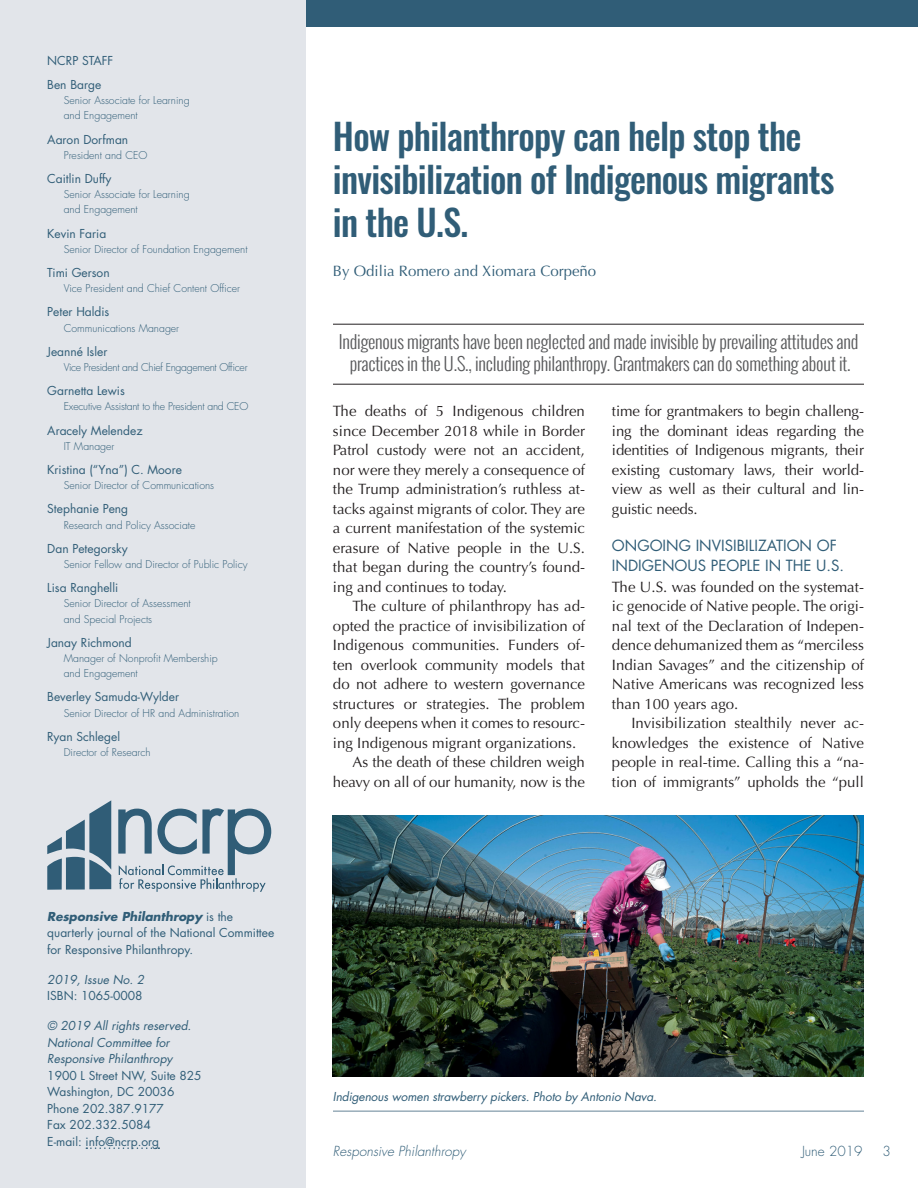
<style>
.page{position:relative;width:918px;height:1188px;background:#fff}
.page>*{position:absolute;margin:0;border:0;box-sizing:border-box;transform-origin:0 0}
.headline{font:500 36px/43.2px "Oswald";letter-spacing:-.02em;color:#305d77}
.t1{font:300 18px/22.5px "Oswald";letter-spacing:-.01em;color:#57585a;text-align:center}
.running_text{font:15px/19.5px "Optima";letter-spacing:-.01em;color:#231f20;text-align:justify}
.no_indent{font:15px/19.5px "Optima";color:#231f20;text-align:justify}
.t2{font:15px/19.5px "Futura";color:#305d77}
.byline{font:15px "Optima";color:#305d77}
.t3{font:italic 300 13.5px "Futura";color:#305d77}
.t4{font:300 13.5px "Futura";color:#305d77}
.t5{font:12px/16.5px "Futura";color:#305d77}
.t6{font:italic 12px "Futura";color:#305d77}
.t7{font:italic 700 12px "Futura";color:#305d77}
.t8{font:300 10.5px/15.1px "Futura";color:#305d77}
.t9{font:300 10.5px "Futura";letter-spacing:-.03em;color:#305d77}
.t10{font:300 10.5px "Futura";letter-spacing:-.02em;color:#305d77}
.s1{font-weight:400;font-style:normal}
</style>
<div class="page">
<div style="left:0;top:0;width:918px;height:27px;background:#305d77"></div>
<div style="left:0;top:0;width:306px;height:1188px;background:#e2e5ea"></div>
<svg style="left:118px;top:808px;width:153px;height:84px"></svg>
<svg style="left:47px;top:800px;width:64px;height:90px"></svg>
<svg style="left:86px;top:1147px;width:73px;height:2px"></svg>
<hr style="left:333px;top:324px;width:531px;height:1px;background:#231f20">
<hr style="left:333px;top:384px;width:531px;height:1px;background:#231f20">
<img style="left:333px;top:815px;width:531px;height:261px">
<hr style="left:333px;top:1111px;width:531px;height:1px;background:#658397">
<p class="t5" style="left:47px;top:52px;width:68px">NCRP STAFF</p>
<p class="t5" style="left:47px;top:76px;width:56px">Ben Barge</p>
<p class="t8" style="left:64px;top:93px;width:127px">Senior Associate for Learning and Engagement</p>
<p class="t5" style="left:47px;top:131px;width:83px">Aaron Dorfman</p>
<p class="t8" style="left:64px;top:148px;width:85px">President and CEO</p>
<p class="t5" style="left:47px;top:170px;width:66px">Caitlin Duffy</p>
<p class="t8" style="left:64px;top:187px;width:127px">Senior Associate for Learning and Engagement</p>
<p class="t5" style="left:47px;top:225px;width:61px">Kevin Faria</p>
<p class="t8" style="left:64px;top:242px;width:185px">Senior Director of Foundation Engagement</p>
<p class="t5" style="left:47px;top:264px;width:64px">Timi Gerson</p>
<p class="t8" style="left:64px;top:281px;width:178px">Vice President and Chief Content Officer</p>
<p class="t5" style="left:47px;top:304px;width:64px">Peter Haldis</p>
<p class="t8" style="left:64px;top:321px;width:117px">Communications Manager</p>
<p class="t5" style="left:47px;top:343px;width:62px">Jeanné Isler</p>
<p class="t9" style="left:64px;top:361px;width:185px">Vice President and Chief Engagement Officer</p>
<p class="t5" style="left:47px;top:383px;width:79px">Garnetta Lewis</p>
<p class="t10" style="left:64px;top:400px;width:186px">Executive Assistant to the President and CEO</p>
<p class="t5" style="left:47px;top:422px;width:97px">Aracely Melendez</p>
<p class="t8" style="left:64px;top:439px;width:52px">IT Manager</p>
<p class="t5" style="left:47px;top:461px;width:136px">Kristina (“Yna”) C. Moore</p>
<p class="t8" style="left:64px;top:478px;width:152px">Senior Director of Communications</p>
<p class="t5" style="left:47px;top:501px;width:82px">Stephanie Peng</p>
<p class="t8" style="left:64px;top:518px;width:133px">Research and Policy Associate</p>
<p class="t5" style="left:47px;top:540px;width:82px">Dan Petegorsky</p>
<p class="t8" style="left:64px;top:557px;width:185px">Senior Fellow and Director of Public Policy</p>
<p class="t5" style="left:47px;top:580px;width:72px">Lisa Ranghelli</p>
<p class="t8" style="left:64px;top:596px;width:128px">Senior Director of Assessment and Special Projects</p>
<p class="t5" style="left:47px;top:634px;width:86px">Janay Richmond</p>
<p class="t8" style="left:64px;top:651px;width:156px">Manager of Nonprofit Membership and Engagement</p>
<p class="t5" style="left:47px;top:689px;width:133px">Beverley Samuda-Wylder</p>
<p class="t8" style="left:64px;top:706px;width:177px">Senior Director of HR and Administration</p>
<p class="t5" style="left:47px;top:728px;width:74px">Ryan Schlegel</p>
<p class="t8" style="left:64px;top:745px;width:88px">Director of Research</p>
<p class="t7" style="left:47px;top:908px;width:187px">Responsive Philanthropy <span class="s1">is the</span></p>
<p class="t5" style="left:47px;top:925px;width:228px">quarterly journal of the National Committee for Responsive Philanthropy.</p>
<p class="t6" style="left:47px;top:972px;width:99px">2019, Issue No. 2</p>
<p class="t5" style="left:47px;top:988px;width:97px">ISBN: 1065-0008</p>
<p class="t6" style="left:47px;top:1018px;width:146px">© 2019 All rights reserved.</p>
<p class="t6" style="left:47px;top:1035px;width:124px">National Committee for</p>
<p class="t6" style="left:47px;top:1051px;width:127px">Responsive Philanthropy</p>
<p class="t5" style="left:47px;top:1067px;width:156px">1900 L Street NW, Suite 825</p>
<p class="t5" style="left:47px;top:1084px;width:129px">Washington, DC 20036</p>
<p class="t5" style="left:47px;top:1100px;width:118px">Phone 202.387.9177</p>
<p class="t5" style="left:47px;top:1117px;width:105px">Fax 202.332.5084</p>
<p class="t5" style="left:47px;top:1133px;width:113px">E-mail: info@ncrp.org</p>
<p class="headline" style="left:333px;top:117px;width:503px">How philanthropy can help stop the invisibilization of Indigenous migrants in the U.S.</p>
<p class="byline" style="left:333px;top:263px;width:265px">By Odilia Romero and Xiomara Corpeño</p>
<p class="t1" style="left:339px;top:330px;width:521px">Indigenous migrants have been neglected and made invisible by prevailing attitudes and practices in the U.S., including philanthropy. Grantmakers can do something about it.</p>
<p class="no_indent" style="left:333px;top:402px;width:254px">The deaths of 5 Indigenous children since December 2018 while in Border Patrol custody were not an accident, nor were they merely a consequence of the Trump administration’s ruthless at&shy;tacks against migrants of color. They are a current manifestation of the systemic erasure of Native people in the U.S. that began during the country’s found&shy;ing and continues to today.</p>
<p class="running_text" style="left:333px;top:597px;width:254px;text-indent:20px">The culture of philanthropy has ad&shy;opted the practice of invisibilization of Indigenous communities. Funders of&shy;ten overlook community models that do not adhere to western governance structures or strategies. The problem only deepens when it comes to resourc&shy;ing Indigenous migrant organizations.</p>
<p class="running_text" style="left:333px;top:753px;width:254px;text-align:right">As the death of these children weigh heavy on all of our humanity, now is the</p>
<p class="running_text" style="left:612px;top:402px;width:254px">time for grantmakers to begin challeng&shy;ing the dominant ideas regarding the identities of Indigenous migrants, their existing customary laws, their world&shy;view as well as their cultural and lin&shy;guistic needs.</p>
<p class="t2" style="left:612px;top:536px;width:234px">ONGOING INVISIBILIZATION OF<br>INDIGENOUS PEOPLE IN THE U.S.</p>
<p class="no_indent" style="left:612px;top:577px;width:254px">The U.S. was founded on the systemat&shy;ic genocide of Native people. The origi&shy;nal text of the Declaration of Indepen&shy;dence dehumanized them as “merciless Indian Savages” and the citizenship of Native Americans was recognized less than 100 years ago.</p>
<p class="running_text" style="left:612px;top:714px;width:254px;text-indent:20px">Invisibilization stealthily never ac&shy;knowledges the existence of Native people in real-time. Calling this a “na&shy;tion of immigrants” upholds the “pull</p>
<p class="t6" style="left:333px;top:1089px;width:325px">Indigenous women strawberry pickers. Photo by Antonio Nava.</p>
<p class="t3" style="left:333px;top:1143px;width:134px">Responsive Philanthropy</p>
<p class="t4" style="left:802px;top:1143px;width:62px">June 2019</p>
<p class="t4" style="left:883px;top:1143px;width:10px">3</p>
</div>
